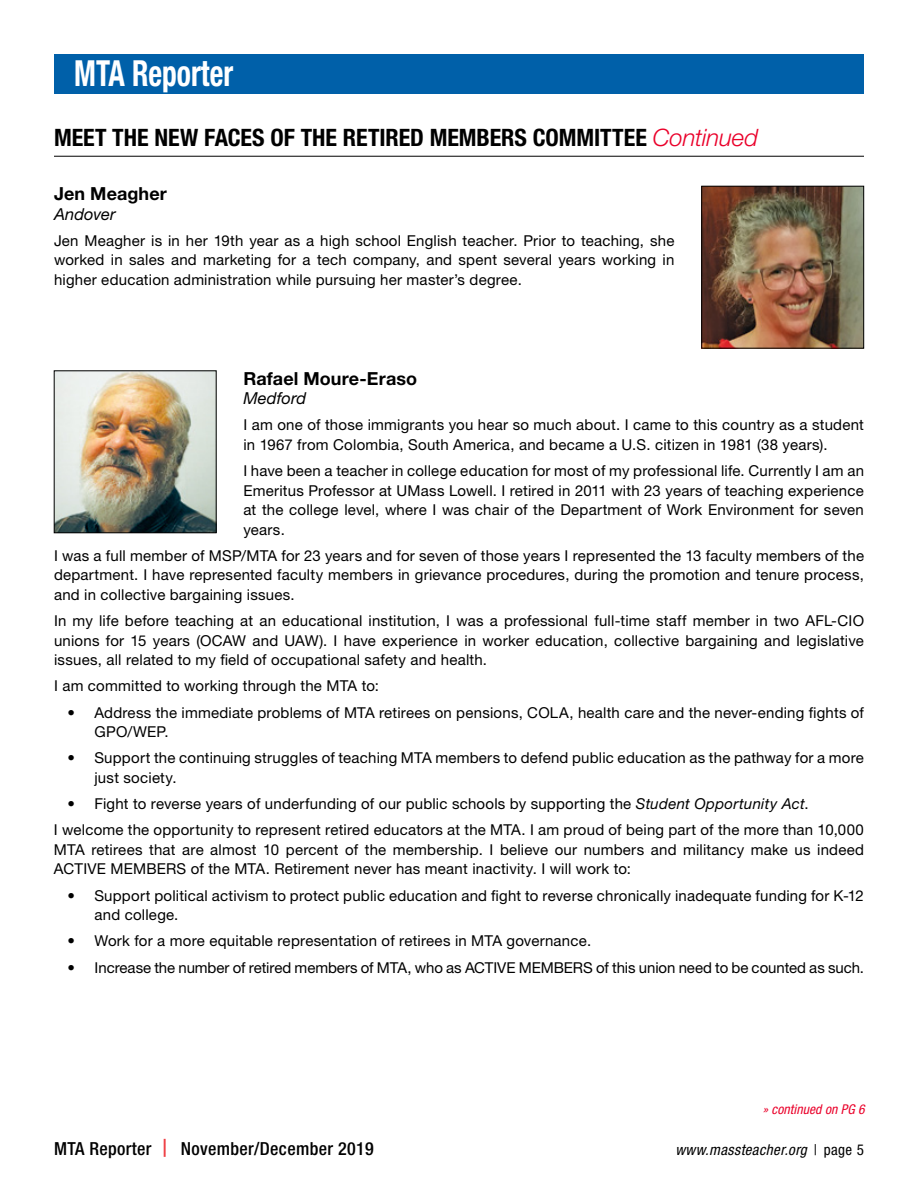
<style>
.page{position:relative;width:918px;height:1188px;background:#fff}
.page>*{position:absolute;margin:0;border:0;box-sizing:border-box;transform-origin:0 0}
.t1{font:700 condensed 36px "Helvetica Neue";color:#fff;scale:.82 1}
.t2{font:700 condensed 24px "Helvetica Neue";color:#000}
.t3{font:500 condensed 18px "Helvetica Neue";letter-spacing:.02em;color:#000}
.t4{font:700 18px "Helvetica Neue";letter-spacing:.005em;color:#000}
.t5{font:italic 16.5px "Helvetica Neue";letter-spacing:.005em;color:#000}
.t6{font:15px/19.5px "Helvetica Neue";letter-spacing:.015em;color:#000}
.t7{font:15px "Helvetica Neue";letter-spacing:-.005em;color:#000}
.t8{font:italic condensed 15px "Helvetica Neue";letter-spacing:.03em;color:#000}
.t9{font:italic condensed 13.5px "Helvetica Neue";letter-spacing:.01em;color:#ea002a}
.s1{font-weight:300;font-style:italic;font-stretch:normal;color:#ea002a}
.s2{font-style:italic}
.s3{font-stretch:normal;color:#ef3d42}
.s4{font-style:normal}
</style>
<div class="page">
<div style="left:54px;top:54px;width:810px;height:39px;background:#0060a9"></div>
<img style="left:56px;top:373px;width:158px;height:158px">
<div style="left:54px;top:371px;width:162px;height:162px;border:1px solid #000"></div>
<hr style="left:54px;top:156px;width:810px;height:1px;background:#000">
<img style="left:704px;top:188px;width:158px;height:158px">
<div style="left:702px;top:186px;width:162px;height:162px;border:1px solid #000"></div>
<h1 class="t1" style="left:74px;top:52px;width:195px">MTA Reporter</h1>
<h2 class="t2" style="left:54px;top:123px;width:706px">MEET THE NEW FACES OF THE RETIRED MEMBERS COMMITTEE <span class="s1">Continued</span></h2>
<p class="t4" style="left:54px;top:183px;width:114px">Jen Meagher</p>
<p class="t5" style="left:54px;top:204px;width:63px">Andover</p>
<p class="t6" style="left:54px;top:231px;width:622px;text-align:justify">Jen Meagher is in her 19th year as a high school English teacher. Prior to teaching, she worked in sales and marketing for a tech company, and spent several years working in higher education administration while pursuing her master’s degree.</p>
<p class="t4" style="left:243px;top:367px;width:175px">Rafael Moure-Eraso</p>
<p class="t5" style="left:243px;top:388px;width:65px">Medford</p>
<p class="t6" style="left:243px;top:415px;width:622px">I am one of those immigrants you hear so much about. I came to this country as a student in 1967 from Colombia, South America, and became a U.S. citizen in 1981 (38 years).</p>
<p class="t6" style="left:243px;top:461px;width:622px;text-align:justify">I have been a teacher in college education for most of my professional life. Currently I am an Emeritus Professor at UMass Lowell. I retired in 2011 with 23 years of teaching experience at the college level, where I was chair of the Department of Work Environment for seven years.</p>
<p class="t6" style="left:54px;top:546px;width:812px;text-align:justify">I was a full member of MSP/MTA for 23 years and for seven of those years I represented the 13 faculty members of the department. I have represented faculty members in grievance procedures, during the promotion and tenure process, and in collective bargaining issues.</p>
<p class="t6" style="left:54px;top:611px;width:812px;text-align:justify">In my life before teaching at an educational institution, I was a professional full-time staff member in two AFL-CIO unions for 15 years (OCAW and UAW). I have experience in worker education, collective bargaining and legislative issues, all related to my field of occupational safety and health.</p>
<p class="t6" style="left:54px;top:676px;width:326px">I am committed to working through the MTA to:</p>
<p class="t6" style="left:94px;top:702px;width:771px;text-indent:-27px">• Address the immediate problems of MTA retirees on pensions, COLA, health care and the never-ending fights of<br>GPO/WEP.</p>
<p class="t6" style="left:94px;top:748px;width:771px;text-indent:-27px">• Support the continuing struggles of teaching MTA members to defend public education as the pathway for a more just society.</p>
<p class="t6" style="left:54px;top:790px;width:811px;line-height:26.2px;text-indent:14px">• Fight to reverse years of underfunding of our public schools by supporting the <span class="s2">Student Opportunity Act</span>.<br>I welcome the opportunity to represent retired educators at the MTA. I am proud of being part of the more than 10,000</p>
<p class="t6" style="left:54px;top:840px;width:812px">MTA retirees that are almost 10 percent of the membership. I believe our numbers and militancy make us indeed<br>ACTIVE MEMBERS of the MTA. Retirement never has meant inactivity. I will work to:</p>
<p class="t6" style="left:94px;top:885px;width:771px;text-indent:-27px">• Support political activism to protect public education and fight to reverse chronically inadequate funding for K-12 and college.</p>
<p class="t6" style="left:67px;top:931px;width:525px">• Work for a more equitable representation of retirees in MTA governance.</p>
<p class="t7" style="left:67px;top:958px;width:798px">• Increase the number of retired members of MTA, who as ACTIVE MEMBERS of this union need to be counted as such.</p>
<p class="t9" style="left:763px;top:1101px;width:104px">» continued on PG 6</p>
<p class="t3" style="left:54px;top:1138px;width:321px">MTA Reporter <span class="s3">|</span> November/December 2019</p>
<p class="t8" style="left:676px;top:1141px;width:190px">www.massteacher.org <span class="s4">| page 5</span></p>
</div>
